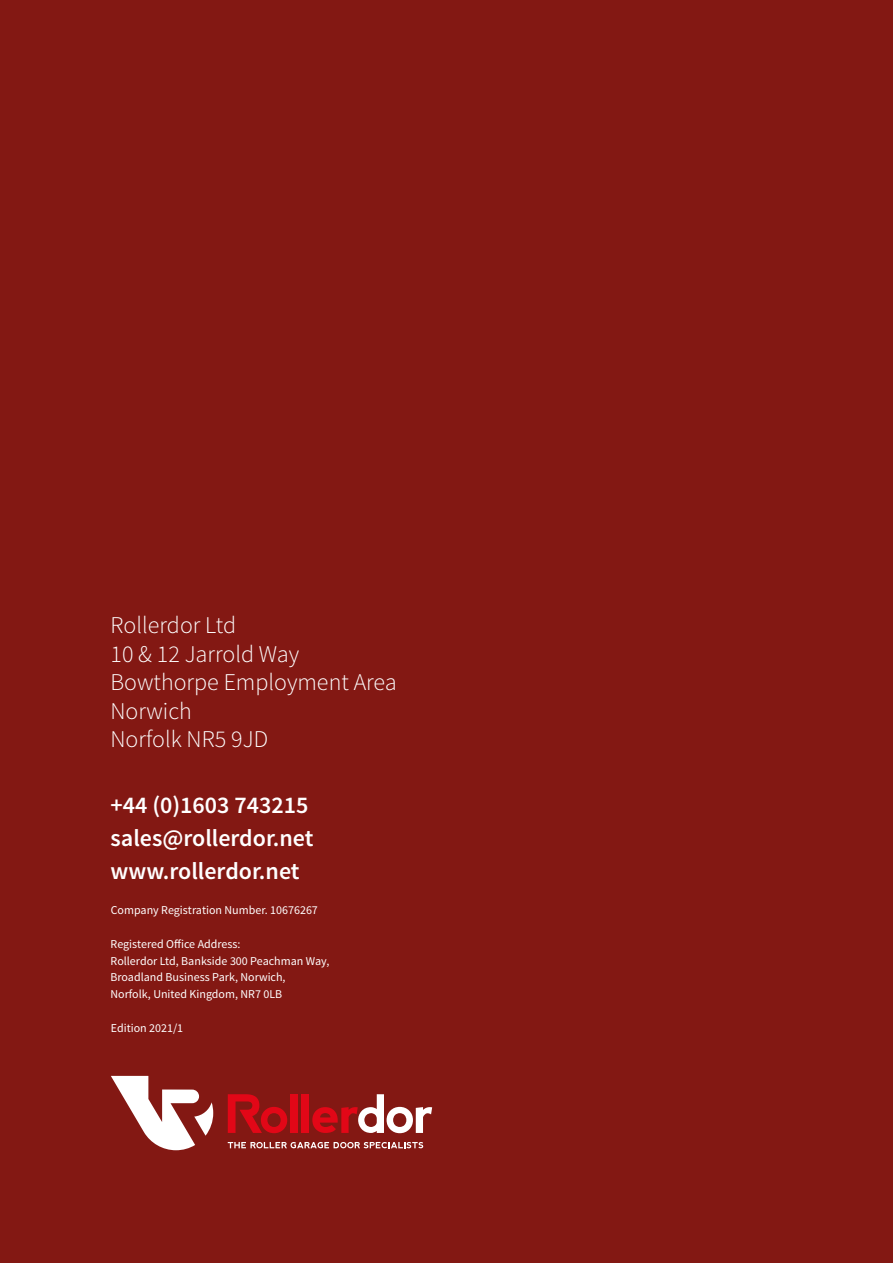
<style>
.page{position:relative;width:893px;height:1263px;background:#831813}
.page>*{position:absolute;margin:0;border:0;box-sizing:border-box;transform-origin:0 0}
.t1{font:300 24px/28.5px "Source Sans Pro";color:#fff}
.t2{font:600 24px/33px "Source Sans Pro";color:#fff}
.t3{font:12px/16.5px "Source Sans Pro";color:#fff}
</style>
<div class="page">
<div style="left:290px;top:1094px;width:7px;height:39px;background:#e20717"></div>
<div style="left:302px;top:1094px;width:7px;height:39px;background:#e20717"></div>
<svg style="left:312px;top:1094px;width:120px;height:39px"></svg>
<svg style="left:111px;top:1076px;width:102px;height:74px"></svg>
<svg style="left:228px;top:1142px;width:195px;height:6px"></svg>
<svg style="left:228px;top:1094px;width:59px;height:39px"></svg>
<h1 class="t1" style="left:111px;top:611px;width:288px">Rollerdor Ltd<br>10 &amp; 12 Jarrold Way<br>Bowthorpe Employment Area<br>Norwich<br>Norfolk NR5 9JD</h1>
<h1 class="t2" style="left:111px;top:789px;width:204px">+44 (0)1603 743215 sales@rollerdor.net www.rollerdor.net</h1>
<p class="t3" style="left:111px;top:902px;width:209px">Company Registration Number. 10676267</p>
<p class="t3" style="left:111px;top:936px;width:220px">Registered Office Address:<br>Rollerdor Ltd, Bankside 300 Peachman Way, Broadland Business Park, Norwich,<br>Norfolk, United Kingdom, NR7 0LB</p>
<p class="t3" style="left:111px;top:1020px;width:74px">Edition 2021/1</p>
</div>
